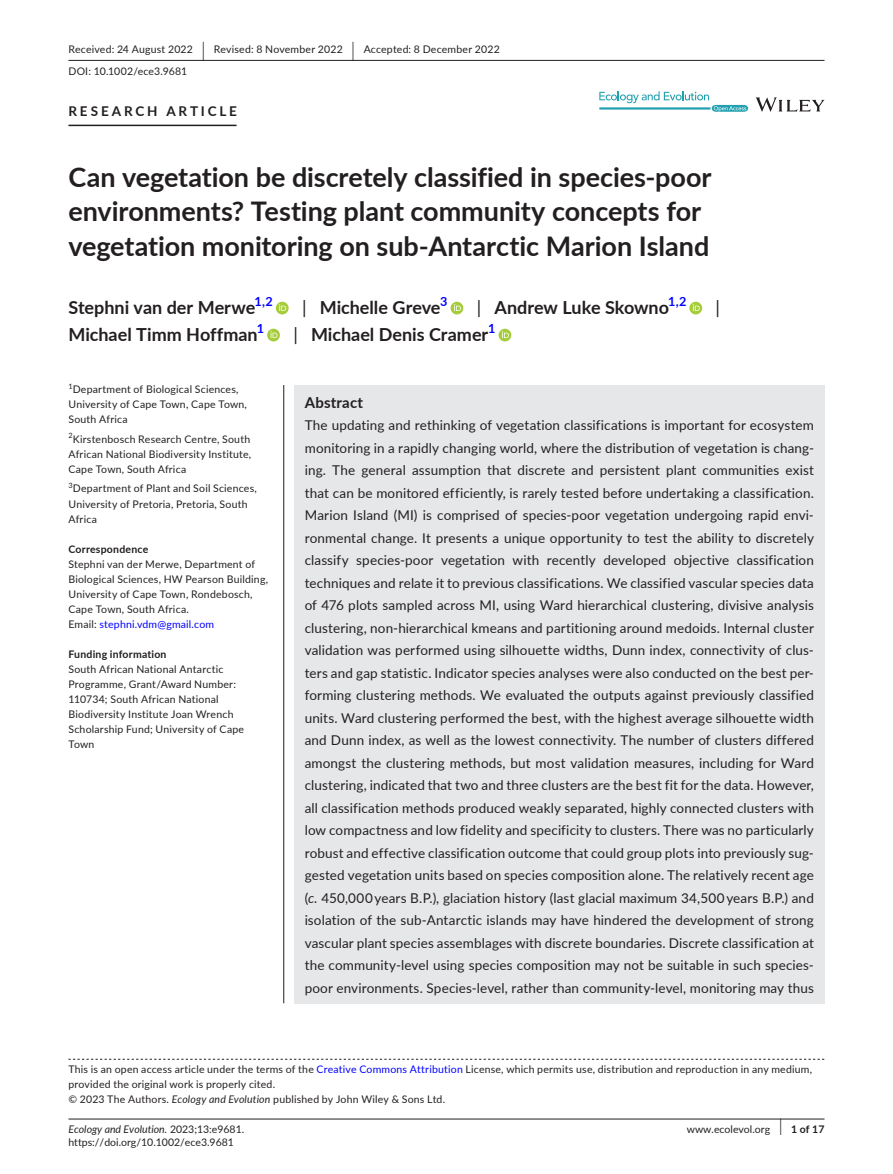
<style>
.page{position:relative;width:893px;height:1174px;background:#fff}
.page>*{position:absolute;margin:0;border:0;box-sizing:border-box;transform-origin:0 0}
.t1{font:700 27px/34.5px "Lato";letter-spacing:-.005em;color:#231f20}
.t2{font:700 18px "Lato";color:#231f20}
.t3{font:18px "Lato";color:#231f20}
.t4{font:700 15px "Lato";letter-spacing:.015em;color:#231f20}
.t5{font:13.5px/22.5px "Lato";letter-spacing:.01em;color:#231f20;text-align:justify}
.t6{font:700 13.5px "Lato";letter-spacing:.21em;color:#231f20}
.t7{font:700 12.6px "Lato";color:#00f}
.t8{font:10.5px/15px "Lato";letter-spacing:.02em;color:#231f20}
.t9{font:10.5px "Lato";color:#231f20}
.t10{font:700 10.5px "Lato";letter-spacing:.02em;color:#231f20}
.t11{font:italic 10.5px "Lato";color:#231f20}
.t12{font:7.35px "Lato";color:#231f20}
.s1{font-size:19.65px}
.s2{font-weight:400}
.s3{color:#00f}
.s4{font-style:italic}
.s5{font-style:normal}
.s6{font-weight:400;font-size:17.4px}
</style>
<div class="page">
<hr style="left:68px;top:1118px;width:756px;height:1px;background:#231f20">
<svg style="left:756px;top:97px;width:68px;height:15px"></svg>
<svg style="left:599px;top:91px;width:149px;height:21px"></svg>
<hr style="left:68px;top:60px;width:756px;height:1px;background:#231f20">
<hr style="left:68px;top:125px;width:169px;height:1px;background:#231f20">
<div style="left:276px;top:302px;width:13px;height:12px;background:#a5cd39;border-radius:50%"></div>
<svg style="left:279px;top:304px;width:7px;height:7px"></svg>
<div style="left:451px;top:302px;width:12px;height:12px;background:#a5cd39;border-radius:50%"></div>
<svg style="left:454px;top:304px;width:7px;height:7px"></svg>
<div style="left:689px;top:302px;width:13px;height:12px;background:#a5cd39;border-radius:50%"></div>
<svg style="left:693px;top:304px;width:7px;height:7px"></svg>
<svg style="left:267px;top:329px;width:13px;height:12px"></svg>
<svg style="left:271px;top:331px;width:6px;height:7px"></svg>
<div style="left:499px;top:329px;width:12px;height:12px;background:#a5cd39;border-radius:50%"></div>
<svg style="left:502px;top:331px;width:7px;height:7px"></svg>
<svg style="left:68px;top:1058px;width:756px;height:1px"></svg>
<div style="left:294px;top:385px;width:530px;height:618px;background:#e6e7e9"></div>
<hr style="left:283px;top:385px;width:1px;height:618px;background:#231f20">
<p class="t8" style="left:68px;top:38px;width:433px;line-height:21.8px">Received: 24 August 2022 <span class="s1">|</span> Revised: 8 November 2022 <span class="s1">|</span> Accepted: 8 December 2022<br>DOI: 10.1002/ece3.9681</p>
<p class="t6" style="left:68px;top:101px;width:170px">RESEARCH ARTICLE</p>
<h1 class="t1" style="left:68px;top:159px;width:645px">Can vegetation be discretely classified in species-poor environments? Testing plant community concepts for vegetation monitoring on sub-Antarctic Marion Island</h1>
<h2 class="t2" style="left:68px;top:295px;width:188px">Stephni van der Merwe</h2>
<p class="t7" style="left:255px;top:292px;width:20px">1,2</p>
<h2 class="t2" style="left:302px;top:295px;width:140px"><span class="s2">|</span> Michelle Greve</h2>
<p class="t7" style="left:440px;top:292px;width:9px">3</p>
<h2 class="t2" style="left:477px;top:295px;width:194px"><span class="s2">|</span> Andrew Luke Skowno</h2>
<p class="t7" style="left:668px;top:292px;width:20px">1,2</p>
<h2 class="t3" style="left:716px;top:295px;width:6px">|</h2>
<h2 class="t2" style="left:68px;top:322px;width:191px">Michael Timm Hoffman</h2>
<p class="t7" style="left:257px;top:319px;width:9px">1</p>
<h2 class="t2" style="left:293px;top:322px;width:196px"><span class="s2">|</span> Michael Denis Cramer</h2>
<p class="t7" style="left:488px;top:319px;width:9px">1</p>
<p class="t12" style="left:68px;top:381px;width:6px">1</p>
<p class="t8" style="left:68px;top:382px;width:180px;text-indent:4px">Department of Biological Sciences,<br>University of Cape Town, Cape Town,<br>South Africa</p>
<p class="t8" style="left:68px;top:431px;width:184px;text-align:justify"><sup>2</sup>Kirstenbosch Research Centre, South African National Biodiversity Institute, Cape Town, South Africa</p>
<p class="t8" style="left:68px;top:481px;width:190px"><sup>3</sup>Department of Plant and Soil Sciences,<br>University of Pretoria, Pretoria, South<br>Africa</p>
<p class="t10" style="left:68px;top:541px;width:81px">Correspondence</p>
<p class="t8" style="left:68px;top:556px;width:201px">Stephni van der Merwe, Department of Biological Sciences, HW Pearson Building, University of Cape Town, Rondebosch, Cape Town, South Africa.<br>Email: <span class="s3">stephni.vdm@gmail.com</span></p>
<p class="t10" style="left:68px;top:646px;width:100px">Funding information</p>
<p class="t8" style="left:68px;top:661px;width:177px">South African National Antarctic<br>Programme, Grant/Award Number:<br>110734; South African National<br>Biodiversity Institute Joan Wrench<br>Scholarship Fund; University of Cape<br>Town</p>
<p class="t4" style="left:305px;top:391px;width:60px">Abstract</p>
<p class="t5" style="left:305px;top:413px;width:511px">The updating and rethinking of vegetation classifications is important for ecosystem monitoring in a rapidly changing world, where the distribution of vegetation is chang&shy;ing. The general assumption that discrete and persistent plant communities exist that can be monitored efficiently, is rarely tested before undertaking a classification.<br>Marion Island (MI) is comprised of species-poor vegetation undergoing rapid envi&shy;ronmental change. It presents a unique opportunity to test the ability to discretely classify species-poor vegetation with recently developed objective classification techniques and relate it to previous classifications. We classified vascular species data of 476 plots sampled across MI, using Ward hierarchical clustering, divisive analysis clustering, non-hierarchical kmeans and partitioning around medoids. Internal cluster validation was performed using silhouette widths, Dunn index, connectivity of clus&shy;ters and gap statistic. Indicator species analyses were also conducted on the best per&shy;forming clustering methods. We evaluated the outputs against previously classified units. Ward clustering performed the best, with the highest average silhouette width and Dunn index, as well as the lowest connectivity. The number of clusters differed amongst the clustering methods, but most validation measures, including for Ward clustering, indicated that two and three clusters are the best fit for the data. However, all classification methods produced weakly separated, highly connected clusters with low compactness and low fidelity and specificity to clusters. There was no particularly robust and effective classification outcome that could group plots into previously sug&shy;gested vegetation units based on species composition alone. The relatively recent age (<span class="s4">c.</span> 450,000 years B.P.), glaciation history (last glacial maximum 34,500 years B.P.) and isolation of the sub-Antarctic islands may have hindered the development of strong vascular plant species assemblages with discrete boundaries. Discrete classification at the community-level using species composition may not be suitable in such species&shy;poor environments. Species-level, rather than community-level, monitoring may thus</p>
<p class="t8" style="left:68px;top:1061px;width:745px">This is an open access article under the terms of the <span class="s3">Creative Commons Attribution</span> License, which permits use, distribution and reproduction in any medium, provided the original work is properly cited.<br>© 2023 The Authors. <span class="s4">Ecology and Evolution</span> published by John Wiley &amp; Sons Ltd.</p>
<p class="t11" style="left:68px;top:1121px;width:177px">Ecology and Evolution. <span class="s5">2023;13:e9681.</span></p>
<p class="t10" style="left:779px;top:1121px;width:46px"><span class="s6">|</span> 1 of 17</p>
<p class="t9" style="left:68px;top:1135px;width:167px">https://doi.org/10.1002/ece3.9681</p>
<p class="t9" style="left:687px;top:1121px;width:85px">www.ecolevol.org</p>
</div>
